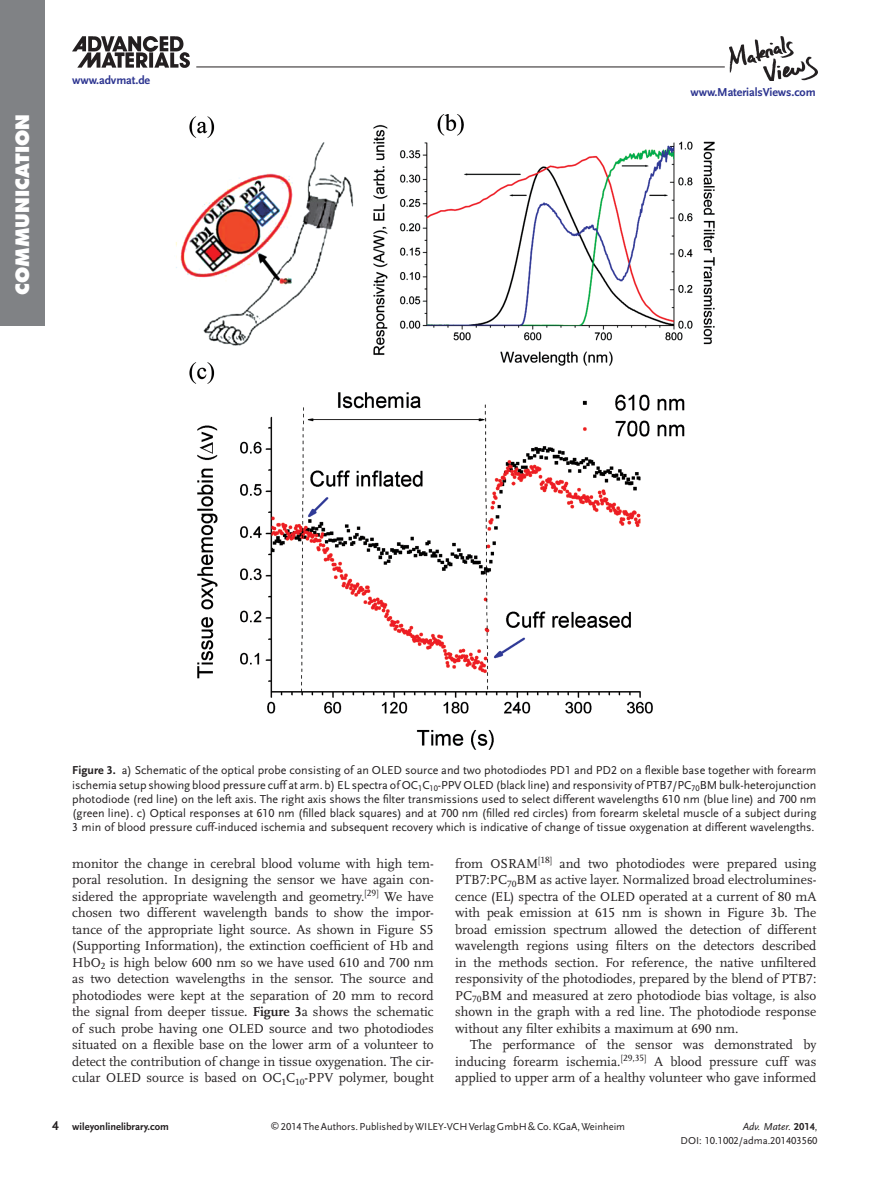
<style>
.page{position:relative;width:893px;height:1191px;background:#fff}
.page>*{position:absolute;margin:0;border:0;box-sizing:border-box;transform-origin:0 0}
.t1{font:800 18px "Futura";letter-spacing:.005em;color:#fff}
.t2{font:13.5px/16.5px "Scala LF";color:#231f20;text-align:justify}
.t3{font:12px/14.2px "Scala Sans LF";color:#231f20;text-align:justify}
.t4{font:700 12px "Scala Sans LF";letter-spacing:-.01em;color:#2c3490}
.t5{font:10.5px/13.5px "Scala Sans LF";color:#231f20;text-align:right}
.t6{font:700 10.5px "Scala Sans LF";color:#231f20}
.s1{font-weight:700}
.s2{font-style:italic}
.s3{font-size:13.5px}
.s4{font-size:9px}
</style>
<div class="page">
<hr style="left:196px;top:67px;width:529px;height:1px;background:#231f20">
<img style="left:72px;top:36px;width:117px;height:32px">
<img style="left:729px;top:36px;width:88px;height:45px">
<div style="left:0;top:0;width:45px;height:325px;background:#808285"></div>
<img style="left:176px;top:115px;width:538px;height:634px">
<h1 class="t1" style="left:15px;top:295px;width:183px;rotate:-90deg">COMMUNICATION</h1>
<p class="t4" style="left:72px;top:74px;width:79px">www.advmat.de</p>
<p class="t4" style="left:690px;top:87px;width:127px">www.MaterialsViews.com</p>
<p class="t3" style="left:72px;top:764px;width:746px"><span class="s1">Figure 3.</span> a) Schematic of the optical probe consisting of an OLED source and two photodiodes PD1 and PD2 on a flexible base together with forearm ischemia setup showing blood pressure cuff at arm. b) EL spectra of OC <sub>1</sub> C <sub>10</sub> -PPV OLED (black line) and responsivity of PTB7/PC <sub>70</sub> BM bulk-heterojunction photodiode (red line) on the left axis. The right axis shows the filter transmissions used to select different wavelengths 610 nm (blue line) and 700 nm (green line). c) Optical responses at 610 nm (filled black squares) and at 700 nm (filled red circles) from forearm skeletal muscle of a subject during 3 min of blood pressure cuff-induced ischemia and subsequent recovery which is indicative of change of tissue oxygenation at different wavelengths.</p>
<p class="t2" style="left:72px;top:856px;width:363px">monitor the change in cerebral blood volume with high tem&shy;poral resolution. In designing the sensor we have again con&shy;sidered the appropriate wavelength and geometry. <sup>[</sup> <sup>29</sup> <sup>]</sup> We have chosen two different wavelength bands to show the impor&shy;tance of the appropriate light source. As shown in Figure S5 (Supporting Information), the extinction coefficient of Hb and HbO <sub>2</sub> is high below 600 nm so we have used 610 and 700 nm as two detection wavelengths in the sensor. The source and photodiodes were kept at the separation of 20 mm to record the signal from deeper tissue. <span class="s1">Figure 3</span> a shows the schematic of such probe having one OLED source and two photodiodes situated on a flexible base on the lower arm of a volunteer to detect the contribution of change in tissue oxygenation. The cir&shy;cular OLED source is based on OC <sub>1</sub> C <sub>10</sub> -PPV polymer, bought</p>
<p class="t2" style="left:455px;top:856px;width:363px">from OSRAM <sup>[</sup> <sup>18</sup> <sup>]</sup> and two photodiodes were prepared using PTB7:PC <sub>70</sub> BM as active layer. Normalized broad electrolumines&shy;cence (EL) spectra of the OLED operated at a current of 80 mA with peak emission at 615 nm is shown in Figure 3 b. The broad emission spectrum allowed the detection of different wavelength regions using filters on the detectors described in the methods section. For reference, the native unfiltered responsivity of the photodiodes, prepared by the blend of PTB7:<br>PC <sub>70</sub> BM and measured at zero photodiode bias voltage, is also shown in the graph with a red line. The photodiode response without any filter exhibits a maximum at 690 nm.</p>
<p class="t2" style="left:455px;top:1037px;width:363px;text-indent:15px">The performance of the sensor was demonstrated by inducing forearm ischemia. <sup>[</sup> <sup>29,35</sup> <sup>]</sup> A blood pressure cuff was applied to upper arm of a healthy volunteer who gave informed</p>
<p class="t5" style="left:681px;top:1120px;width:138px"><span class="s2">Adv. Mater.</span> <span class="s1">2014</span>,<br>DOI: 10.1002/adma.201403560</p>
<p class="t6" style="left:52px;top:1122px;width:118px"><span class="s3">4</span> wileyonlinelibrary.com</p>
<p class="t5" style="left:270px;top:1120px;width:356px"><span class="s4">©</span> 2014 The Authors. Published by WILEY-VCH Verlag GmbH &amp; Co. KGaA, Weinheim</p>
</div>
